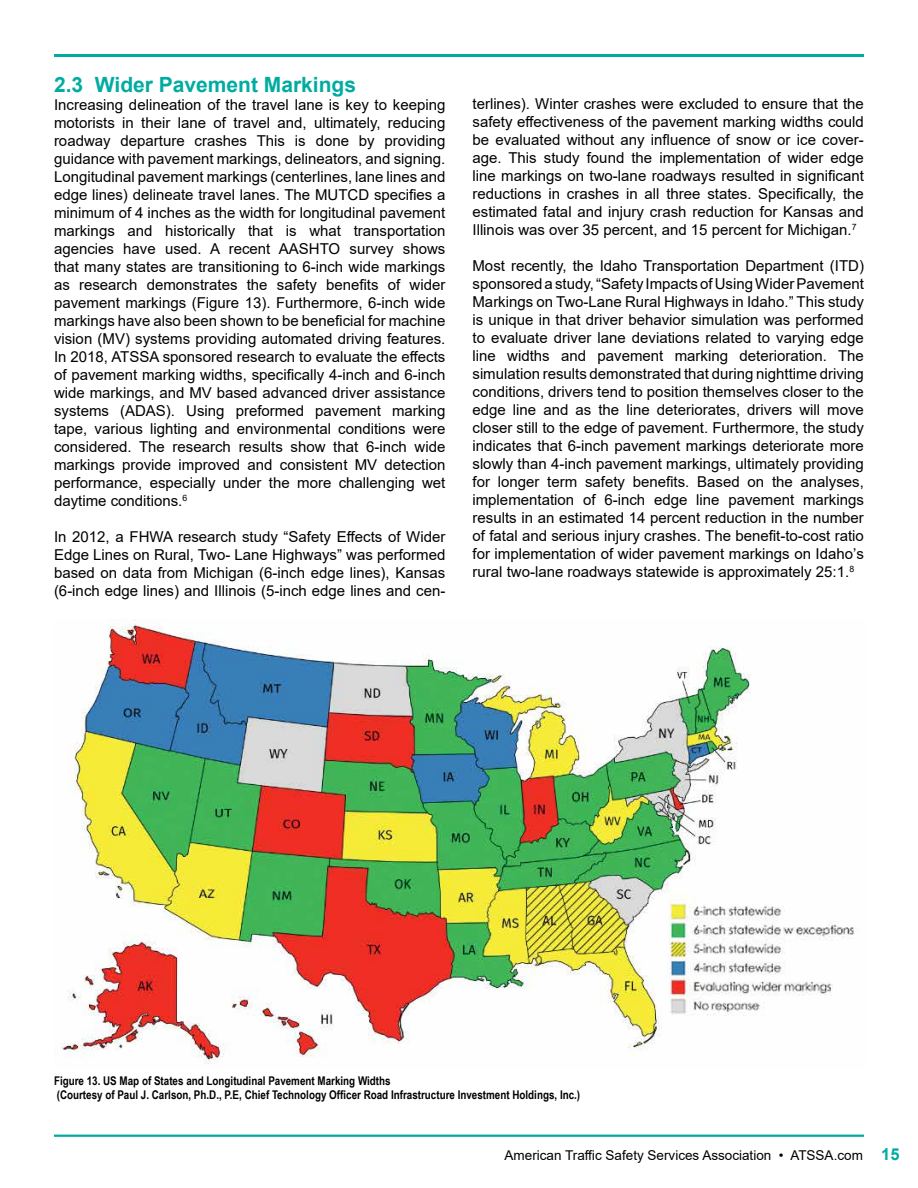
<style>
.page{position:relative;width:918px;height:1188px;background:#fff}
.page>*{position:absolute;margin:0;border:0;box-sizing:border-box;transform-origin:0 0}
.t1{font:700 21px "Arial";color:#00aca1}
.t2{font:15px/18px "Arial";color:#000;text-align:justify}
.t3{font:13.5px "Arial";color:#000}
.t4{font:700 12px/14.4px "Arial Narrow";color:#000}
.s1{font-weight:700;font-size:16.5px;color:#00aca1}
</style>
<div class="page">
<hr style="left:54px;top:1135px;width:810px;height:2px;background:#00aca1">
<hr style="left:54px;top:54px;width:810px;height:3px;background:#00aca1">
<img style="left:61px;top:620px;width:794px;height:444px">
<h1 class="t1" style="left:54px;top:70px;width:304px">2.3 Wider Pavement Markings</h1>
<p class="t2" style="left:54px;top:96px;width:393px">Increasing delineation of the travel lane is key to keeping motorists in their lane of travel and, ultimately, reducing roadway departure crashes This is done by providing guidance with pavement markings, delineators, and signing.<br>Longitudinal pavement markings (centerlines, lane lines and edge lines) delineate travel lanes. The MUTCD specifies a minimum of 4 inches as the width for longitudinal pavement markings and historically that is what transportation agencies have used. A recent AASHTO survey shows that many states are transitioning to 6-inch wide markings as research demonstrates the safety benefits of wider pavement markings (Figure 13). Furthermore, 6-inch wide markings have also been shown to be beneficial for machine vision (MV) systems providing automated driving features.<br>In 2018, ATSSA sponsored research to evaluate the effects of pavement marking widths, specifically 4-inch and 6-inch wide markings, and MV based advanced driver assistance systems (ADAS). Using preformed pavement marking tape, various lighting and environmental conditions were considered. The research results show that 6-inch wide markings provide improved and consistent MV detection performance, especially under the more challenging wet daytime conditions.<sup>6</sup></p>
<p class="t2" style="left:54px;top:528px;width:393px">In 2012, a FHWA research study “Safety Effects of Wider Edge Lines on Rural, Two- Lane Highways” was performed based on data from Michigan (6-inch edge lines), Kansas (6-inch edge lines) and Illinois (5-inch edge lines and cen-</p>
<p class="t2" style="left:472px;top:95px;width:393px">terlines). Winter crashes were excluded to ensure that the safety effectiveness of the pavement marking widths could be evaluated without any influence of snow or ice cover&shy;age. This study found the implementation of wider edge line markings on two-lane roadways resulted in significant reductions in crashes in all three states. Specifically, the estimated fatal and injury crash reduction for Kansas and Illinois was over 35 percent, and 15 percent for Michigan.<sup>7</sup></p>
<p class="t2" style="left:472px;top:257px;width:393px">Most recently, the Idaho Transportation Department (ITD) sponsored a study, “Safety Impacts of Using Wider Pavement Markings on Two-Lane Rural Highways in Idaho.” This study is unique in that driver behavior simulation was performed to evaluate driver lane deviations related to varying edge line widths and pavement marking deterioration. The simulation results demonstrated that during nighttime driving conditions, drivers tend to position themselves closer to the edge line and as the line deteriorates, drivers will move closer still to the edge of pavement. Furthermore, the study indicates that 6-inch pavement markings deteriorate more slowly than 4-inch pavement markings, ultimately providing for longer term safety benefits. Based on the analyses, implementation of 6-inch edge line pavement markings results in an estimated 14 percent reduction in the number of fatal and serious injury crashes. The benefit-to-cost ratio for implementation of wider pavement markings on Idaho’s rural two-lane roadways statewide is approximately 25:1.<sup>8</sup></p>
<p class="t4" style="left:54px;top:1073px;width:528px">Figure 13. US Map of States and Longitudinal Pavement Marking Widths<br>(Courtesy of Paul J. Carlson, Ph.D., P.E, Chief Technology Officer Road Infrastructure Investment Holdings, Inc.)</p>
<p class="t3" style="left:505px;top:1146px;width:396px">American Traffic Safety Services Association • ATSSA.com <span class="s1">15</span></p>
</div>
